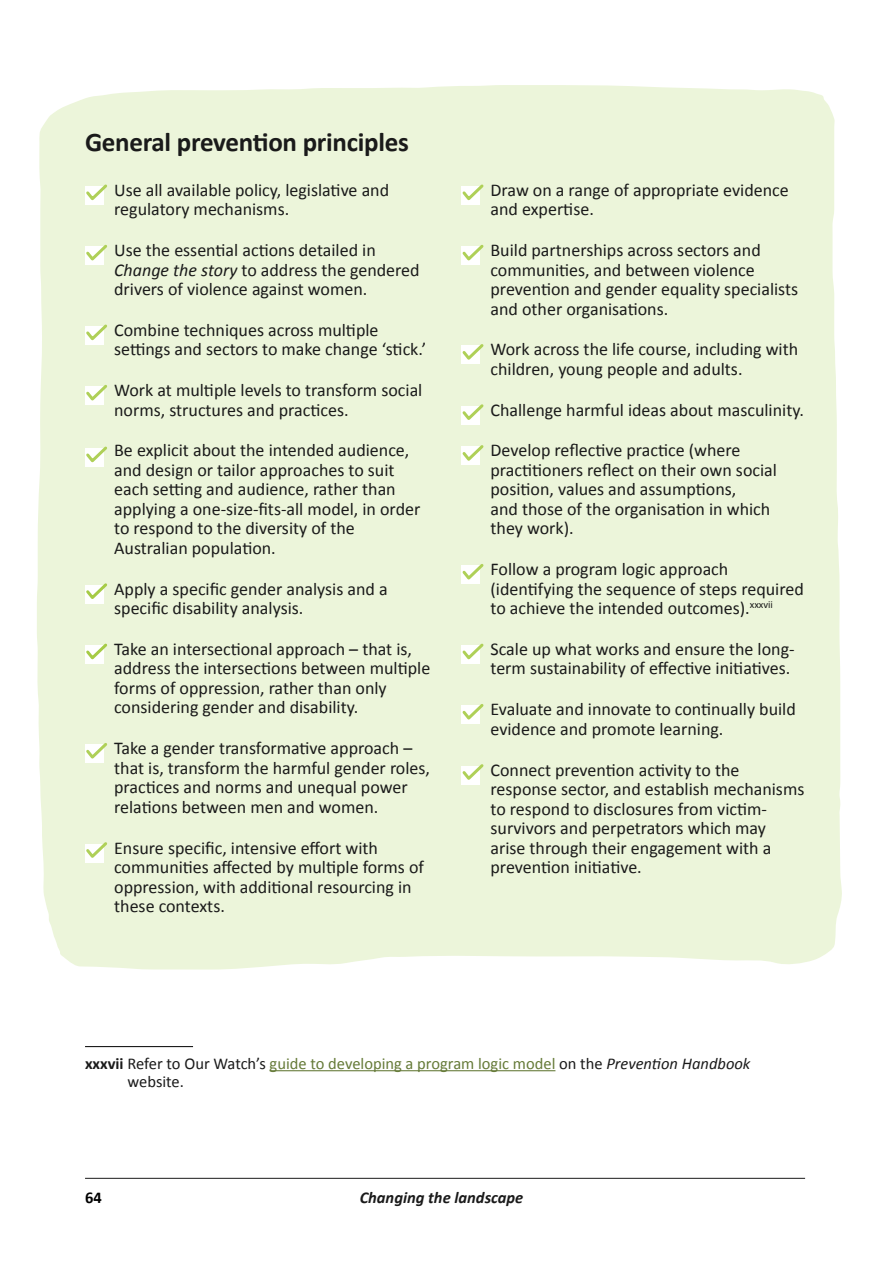
<style>
.page{position:relative;width:893px;height:1263px;background:#fff}
.page>*{position:absolute;margin:0;border:0;box-sizing:border-box;transform-origin:0 0}
.t1{font:700 27px "Calibri";letter-spacing:-.01em;color:#1a1a1a}
.BODY{font:18px/19.5px "Calibri";color:#1a1a1a}
.BODY_footnotes{font:16.5px/18px "Calibri";color:#657a38}
.t2{font:italic 700 16.5px "Calibri";color:#1a1a1a}
.t3{font:700 16.5px "Calibri";color:#000}
.s1{font-style:italic}
.s2{font-weight:700;color:#1a1a1a}
.s3{color:#1a1a1a}
.s4{font-style:italic;color:#1a1a1a}
</style>
<div class="page">
<div style="left:37px;top:85px;width:805px;height:884px;background:#ecf5da"></div>
<hr style="left:85px;top:1046px;width:108px;height:1px;background:#000">
<hr style="left:270px;top:1070px;width:285px;height:1px;background:#657a38">
<div style="left:85px;top:186px;width:19px;height:19px;background:#fff"></div>
<svg style="left:83px;top:182px;width:27px;height:21px"></svg>
<div style="left:85px;top:246px;width:19px;height:19px;background:#fff"></div>
<svg style="left:83px;top:242px;width:27px;height:21px"></svg>
<div style="left:85px;top:326px;width:19px;height:19px;background:#fff"></div>
<svg style="left:83px;top:322px;width:27px;height:21px"></svg>
<div style="left:85px;top:386px;width:19px;height:19px;background:#fff"></div>
<svg style="left:83px;top:382px;width:27px;height:21px"></svg>
<div style="left:85px;top:448px;width:19px;height:19px;background:#fff"></div>
<svg style="left:83px;top:444px;width:27px;height:21px"></svg>
<div style="left:85px;top:585px;width:19px;height:19px;background:#fff"></div>
<svg style="left:83px;top:581px;width:27px;height:21px"></svg>
<div style="left:85px;top:645px;width:19px;height:19px;background:#fff"></div>
<svg style="left:83px;top:641px;width:27px;height:21px"></svg>
<div style="left:85px;top:744px;width:19px;height:19px;background:#fff"></div>
<svg style="left:83px;top:740px;width:27px;height:21px"></svg>
<div style="left:85px;top:844px;width:19px;height:18px;background:#fff"></div>
<svg style="left:83px;top:839px;width:27px;height:22px"></svg>
<div style="left:461px;top:186px;width:19px;height:19px;background:#fff"></div>
<svg style="left:460px;top:182px;width:26px;height:21px"></svg>
<div style="left:461px;top:246px;width:19px;height:19px;background:#fff"></div>
<svg style="left:460px;top:242px;width:26px;height:21px"></svg>
<div style="left:461px;top:345px;width:19px;height:19px;background:#fff"></div>
<svg style="left:460px;top:341px;width:26px;height:22px"></svg>
<div style="left:461px;top:406px;width:19px;height:19px;background:#fff"></div>
<svg style="left:460px;top:402px;width:26px;height:21px"></svg>
<div style="left:461px;top:446px;width:19px;height:19px;background:#fff"></div>
<svg style="left:460px;top:442px;width:26px;height:22px"></svg>
<div style="left:461px;top:565px;width:19px;height:19px;background:#fff"></div>
<svg style="left:460px;top:561px;width:26px;height:21px"></svg>
<div style="left:461px;top:645px;width:19px;height:19px;background:#fff"></div>
<svg style="left:460px;top:641px;width:26px;height:21px"></svg>
<div style="left:461px;top:705px;width:19px;height:19px;background:#fff"></div>
<svg style="left:460px;top:701px;width:26px;height:21px"></svg>
<div style="left:461px;top:766px;width:19px;height:18px;background:#fff"></div>
<svg style="left:460px;top:761px;width:26px;height:22px"></svg>
<hr style="left:85px;top:1178px;width:720px;height:1px;background:#1a1a1a">
<h2 class="t1" style="left:85px;top:125px;width:325px">General prevention principles</h2>
<p class="BODY" style="left:114px;top:180px;width:276px">Use all available policy, legislative and regulatory mechanisms.</p>
<p class="BODY" style="left:114px;top:240px;width:307px">Use the essential actions detailed in<br><span class="s1">Change the story</span> to address the gendered drivers of violence against women.</p>
<p class="BODY" style="left:114px;top:320px;width:313px">Combine techniques across multiple settings and sectors to make change ‘stick.’</p>
<p class="BODY" style="left:114px;top:380px;width:310px">Work at multiple levels to transform social norms, structures and practices.</p>
<p class="BODY" style="left:114px;top:441px;width:308px">Be explicit about the intended audience, and design or tailor approaches to suit each setting and audience, rather than applying a one-size-fits-all model, in order to respond to the diversity of the Australian population.</p>
<p class="BODY" style="left:114px;top:579px;width:275px">Apply a specific gender analysis and a specific disability analysis.</p>
<p class="BODY" style="left:114px;top:639px;width:318px">Take an intersectional approach – that is, address the intersections between multiple forms of oppression, rather than only considering gender and disability.</p>
<p class="BODY" style="left:114px;top:738px;width:317px">Take a gender transformative approach – that is, transform the harmful gender roles, practices and norms and unequal power relations between men and women.</p>
<p class="BODY" style="left:114px;top:838px;width:311px">Ensure specific, intensive effort with communities affected by multiple forms of oppression, with additional resourcing in these contexts.</p>
<p class="BODY" style="left:490px;top:180px;width:300px">Draw on a range of appropriate evidence and expertise.</p>
<p class="BODY" style="left:490px;top:240px;width:309px">Build partnerships across sectors and communities, and between violence prevention and gender equality specialists and other organisations.</p>
<p class="BODY" style="left:490px;top:340px;width:309px">Work across the life course, including with children, young people and adults.</p>
<p class="BODY" style="left:490px;top:400px;width:315px">Challenge harmful ideas about masculinity.</p>
<p class="BODY" style="left:490px;top:441px;width:288px">Develop reflective practice (where practitioners reflect on their own social position, values and assumptions,<br>and those of the organisation in which they work).</p>
<p class="BODY" style="left:490px;top:559px;width:315px">Follow a program logic approach (identifying the sequence of steps required to achieve the intended outcomes).<sup>xxxvii</sup></p>
<p class="BODY" style="left:490px;top:639px;width:306px">Scale up what works and ensure the long&shy;term sustainability of effective initiatives.</p>
<p class="BODY" style="left:490px;top:699px;width:307px">Evaluate and innovate to continually build evidence and promote learning.</p>
<p class="BODY" style="left:490px;top:760px;width:315px">Connect prevention activity to the response sector, and establish mechanisms to respond to disclosures from victim&shy;survivors and perpetrators which may arise through their engagement with a prevention initiative.</p>
<p class="BODY_footnotes" style="left:128px;top:1054px;width:624px;text-indent:-43px"><span class="s2">xxxvii</span> <span class="s3">Refer to Our Watch’s</span> guide to developing a program logic model <span class="s3">on the</span> <span class="s4">Prevention Handbook </span><span class="s3">website.</span></p>
<p class="t3" style="left:85px;top:1187px;width:18px">64</p>
<p class="t2" style="left:360px;top:1187px;width:165px">Changing the landscape</p>
</div>
